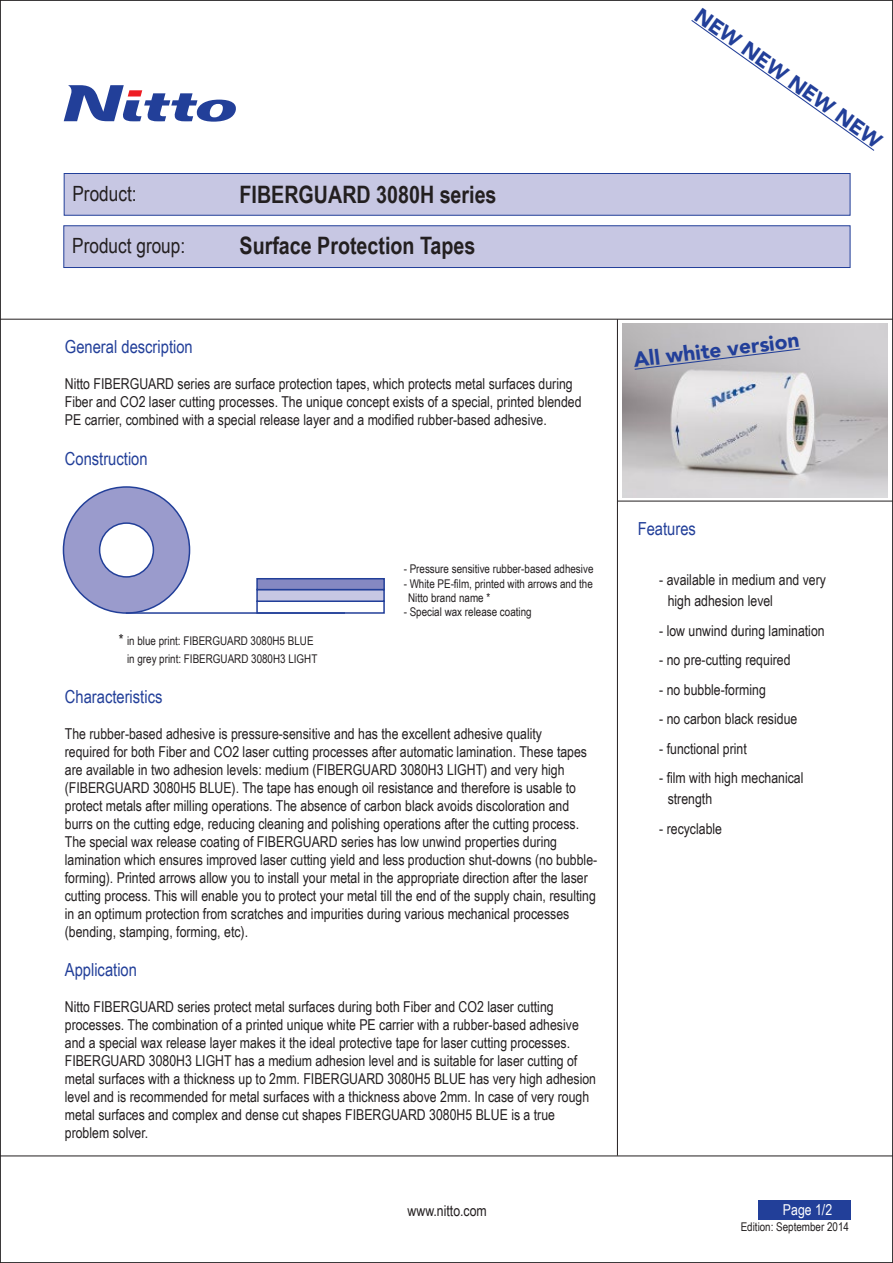
<style>
.page{position:relative;width:893px;height:1263px;background:#fff}
.page>*{position:absolute;margin:0;border:0;box-sizing:border-box;transform-origin:0 0}
.t1{font:700 24px/51px "Arial Narrow";color:#231f20}
.t2{font:900 21px "Avenir LT Std";color:#223f99}
.t3{font:21px "Arial Narrow";color:#231f20}
.t4{font:18px "Arial Narrow";color:#223f99}
.t5{font:15px/18px "Arial Narrow";color:#231f20}
.t6{font:15px "Arial Narrow";color:#fff}
.t7{font:12px/18px "Arial Narrow";color:#231f20}
.s1{font-size:15px}
</style>
<div class="page">
<hr style="left:0;top:319px;width:893px;height:1px;background:#231f20">
<hr style="left:0;top:1155px;width:893px;height:1px;background:#231f20">
<hr style="left:617px;top:319px;width:1px;height:836px;background:#231f20">
<hr style="left:618px;top:501px;width:275px;height:1px;background:#231f20">
<div style="left:758px;top:1200px;width:92px;height:20px;background:#223f99"></div>
<div style="left:64px;top:173px;width:786px;height:43px;background:#c7c7e3;border:1px solid #223f99"></div>
<div style="left:63px;top:225px;width:787px;height:43px;background:#c7c7e3;border:1px solid #223f99"></div>
<svg style="left:64px;top:85px;width:172px;height:37px"></svg>
<img style="left:622px;top:323px;width:266px;height:174px">
<div style="left:63px;top:487px;width:127px;height:126px;background:#9a9bcc;border-radius:50%"></div>
<div style="left:100px;top:523px;width:53px;height:54px;background:#fff;border-radius:50%"></div>
<div style="left:99px;top:522px;width:55px;height:56px;border:2px solid #223f99;border-radius:50%"></div>
<hr style="left:126px;top:612px;width:219px;height:2px;background:#223f99">
<div style="left:256px;top:600px;width:129px;height:14px;border:2px solid #223f99"></div>
<div style="left:256px;top:589px;width:129px;height:13px;background:#c7c7e3;border:2px solid #223f99"></div>
<div style="left:256px;top:578px;width:129px;height:12px;background:#8588c2;border:2px solid #223f99"></div>
<svg style="left:634px;top:348px;width:167px;height:22px"></svg>
<svg style="left:691px;top:20px;width:184px;height:131px"></svg>
<h2 class="t3" style="left:72px;top:179px;width:66px">Product:</h2>
<h2 class="t3" style="left:72px;top:230px;width:114px">Product group:</h2>
<h1 class="t1" style="left:240px;top:168px;width:259px">FIBERGUARD 3080H series<br>Surface Protection Tapes</h1>
<p class="t4" style="left:65px;top:334px;width:129px">General description</p>
<p class="t5" style="left:65px;top:374px;width:518px">Nitto FIBERGUARD series are surface protection tapes, which protects metal surfaces during<br>Fiber and CO2 laser cutting processes. The unique concept exists of a special, printed blended<br>PE carrier, combined with a special release layer and a modified rubber-based adhesive.</p>
<p class="t4" style="left:65px;top:445px;width:84px">Construction</p>
<p class="t7" style="left:404px;top:559px;width:191px">- Pressure sensitive rubber-based adhesive</p>
<p class="t7" style="left:408px;top:576px;width:186px;line-height:14.4px;text-indent:-4px">- White PE-film, printed with arrows and the<br>Nitto brand name *</p>
<p class="t7" style="left:404px;top:603px;width:129px">- Special wax release coating</p>
<p class="t7" style="left:127px;top:631px;width:192px;text-indent:-8px"><span class="s1">*</span> in blue print: FIBERGUARD 3080H5 BLUE in grey print: FIBERGUARD 3080H3 LIGHT</p>
<p class="t4" style="left:65px;top:683px;width:99px">Characteristics</p>
<p class="t5" style="left:65px;top:724px;width:534px">The rubber-based adhesive is pressure-sensitive and has the excellent adhesive quality<br>required for both Fiber and CO2 laser cutting processes after automatic lamination. These tapes are available in two adhesion levels: medium (FIBERGUARD 3080H3 LIGHT) and very high (FIBERGUARD 3080H5 BLUE). The tape has enough oil resistance and therefore is usable to protect metals after milling operations. The absence of carbon black avoids discoloration and burrs on the cutting edge, reducing cleaning and polishing operations after the cutting process.<br>The special wax release coating of FIBERGUARD series has low unwind properties during lamination which ensures improved laser cutting yield and less production shut-downs (no bubble&shy;forming). Printed arrows allow you to install your metal in the appropriate direction after the laser cutting process. This will enable you to protect your metal till the end of the supply chain, resulting in an optimum protection from scratches and impurities during various mechanical processes (bending, stamping, forming, etc).</p>
<p class="t4" style="left:65px;top:957px;width:74px">Application</p>
<p class="t5" style="left:65px;top:997px;width:533px">Nitto FIBERGUARD series protect metal surfaces during both Fiber and CO2 laser cutting processes. The combination of a printed unique white PE carrier with a rubber-based adhesive and a special wax release layer makes it the ideal protective tape for laser cutting processes.<br>FIBERGUARD 3080H3 LIGHT has a medium adhesion level and is suitable for laser cutting of metal surfaces with a thickness up to 2mm. FIBERGUARD 3080H5 BLUE has very high adhesion level and is recommended for metal surfaces with a thickness above 2mm. In case of very rough metal surfaces and complex and dense cut shapes FIBERGUARD 3080H5 BLUE is a true problem solver.</p>
<h2 class="t2" style="left:704px;top:3px;width:226px;rotate:35deg">NEW NEW NEW NEW</h2>
<h2 class="t2" style="left:632px;top:347px;width:168px;rotate:-7deg">All white version</h2>
<p class="t4" style="left:638px;top:515px;width:60px">Features</p>
<p class="t5" style="left:668px;top:569px;width:160px;line-height:21px;text-indent:-9px">- available in medium and very high adhesion level</p>
<p class="t5" style="left:659px;top:621px;width:167px">- low unwind during lamination</p>
<p class="t5" style="left:659px;top:650px;width:133px">- no pre-cutting required</p>
<p class="t5" style="left:659px;top:680px;width:108px">- no bubble-forming</p>
<p class="t5" style="left:659px;top:709px;width:140px">- no carbon black residue</p>
<p class="t5" style="left:659px;top:739px;width:89px">- functional print</p>
<p class="t5" style="left:668px;top:767px;width:137px;line-height:21px;text-indent:-9px">- film with high mechanical strength</p>
<p class="t5" style="left:659px;top:819px;width:64px">- recyclable</p>
<p class="t5" style="left:408px;top:1201px;width:81px">www.nitto.com</p>
<p class="t6" style="left:783px;top:1199px;width:51px">Page 1/2</p>
<p class="t7" style="left:741px;top:1218px;width:110px">Edition: September 2014</p>
</div>
